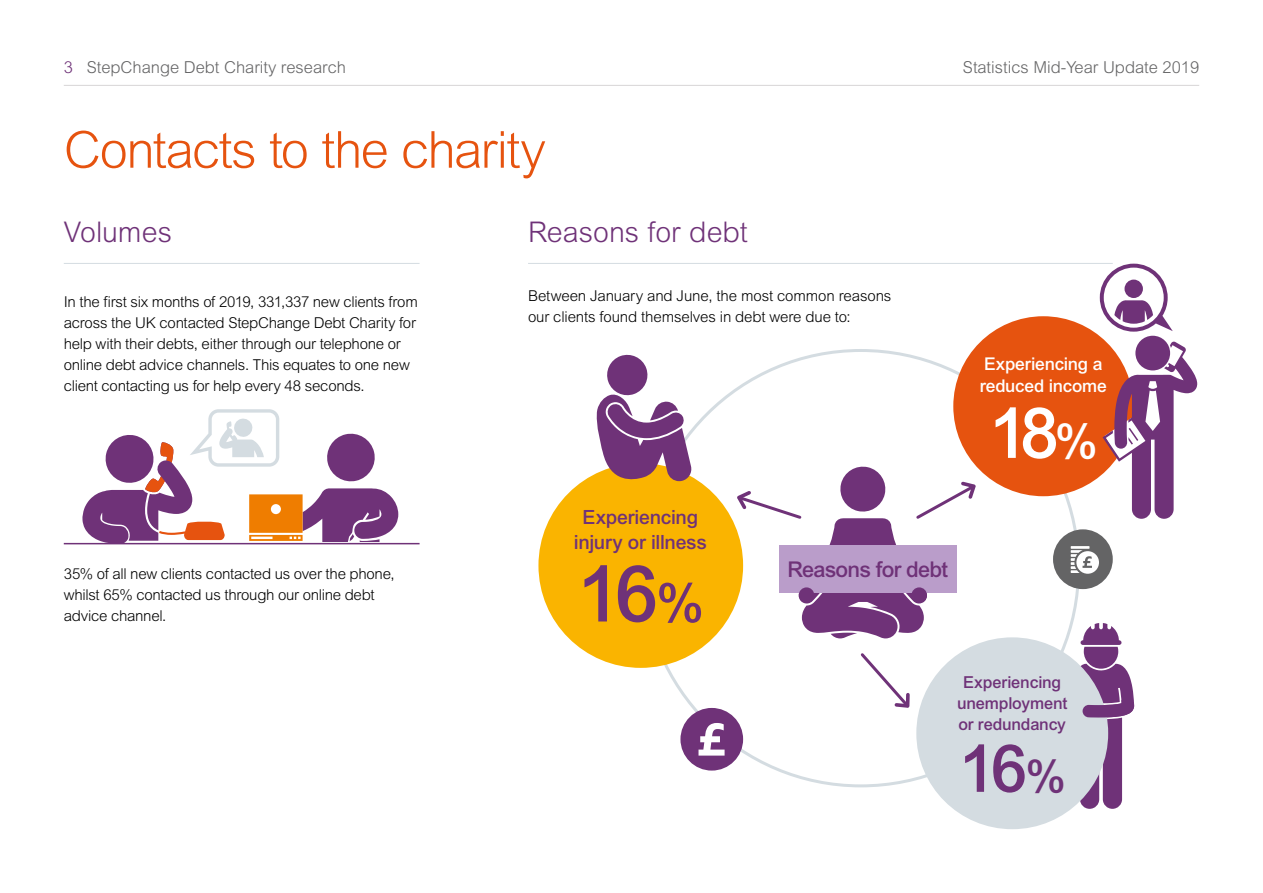
<style>
.page{position:relative;width:1263px;height:893px;background:#fff}
.page>*{position:absolute;margin:0;border:0;box-sizing:border-box;transform-origin:0 0}
.t1{font:500 78.3px "Arial";color:#6f3278}
.t2{font:500 70.35px "Arial";color:#fff}
.t3{font:500 66px "Arial";color:#6f3278}
.t4{font:300 51px "Arial";letter-spacing:-.035em;color:#e6530f}
.t5{font:300 28.5px "Arial";color:#6f3278}
.t6{font:500 21.75px "Arial";letter-spacing:-.03em;color:#6f3278}
.t7{font:500 19.65px/24.9px "Arial";letter-spacing:-.015em;color:#6f3278;text-align:center}
.t8{font:500 17.55px/22.4px "Arial";letter-spacing:-.01em;color:#fff}
.t9{font:300 16.5px "Arial";color:#646465}
.t10{font:500 16.5px/21px "Arial";letter-spacing:-.01em;color:#6f3278;text-align:center}
.t11{font:300 15px/21px "Arial";letter-spacing:-.02em;color:#000}
.s1{color:#6f3278}
.s2{font-size:53.4px}
.s3{font-size:48px}
.s4{font-size:45px}
</style>
<div class="page">
<hr style="left:64px;top:85px;width:1135px;height:1px;background:#dcdadb">
<hr style="left:64px;top:263px;width:356px;height:1px;background:#d4dce1">
<hr style="left:528px;top:263px;width:585px;height:1px;background:#d4dce1">
<hr style="left:64px;top:543px;width:356px;height:1px;background:#6f3278">
<div style="left:1053px;top:529px;width:60px;height:60px;background:#646465;border-radius:50%"></div>
<svg style="left:1071px;top:546px;width:28px;height:28px"></svg>
<div style="left:680px;top:708px;width:63px;height:63px;background:#6f3278;border-radius:50%"></div>
<svg style="left:698px;top:723px;width:26px;height:33px"></svg>
<div style="left:953px;top:316px;width:180px;height:180px;background:#e6530f;border-radius:50%"></div>
<div style="left:916px;top:637px;width:192px;height:192px;background:#d4dce1;border-radius:50%"></div>
<div style="left:538px;top:463px;width:205px;height:205px;background:#fab400;border-radius:50%"></div>
<svg style="left:860px;top:653px;width:50px;height:55px"></svg>
<svg style="left:1072px;top:623px;width:62px;height:186px"></svg>
<svg style="left:734px;top:464px;width:244px;height:174px"></svg>
<div style="left:779px;top:546px;width:177px;height:47px;background:#ba9dca"></div>
<div style="left:799px;top:587px;width:15px;height:16px;background:#6f3278;border-radius:50%"></div>
<div style="left:911px;top:587px;width:16px;height:16px;background:#6f3278;border-radius:50%"></div>
<svg style="left:594px;top:354px;width:98px;height:128px"></svg>
<svg style="left:1102px;top:341px;width:95px;height:178px"></svg>
<div style="left:1135px;top:336px;width:35px;height:34px;background:#6f3278;border-radius:50%"></div>
<svg style="left:1100px;top:264px;width:73px;height:68px"></svg>
<div style="left:1124px;top:280px;width:19px;height:18px;background:#6f3278;border-radius:50%"></div>
<svg style="left:82px;top:409px;width:316px;height:134px"></svg>
<p class="t9" style="left:64px;top:57px;width:284px"><span class="s1">3</span> StepChange Debt Charity research</p>
<p class="t9" style="left:963px;top:57px;width:238px">Statistics Mid-Year Update 2019</p>
<h3 class="t4" style="left:64px;top:121px;width:483px">Contacts to the charity</h3>
<h3 class="t5" style="left:64px;top:215px;width:110px">Volumes</h3>
<h3 class="t5" style="left:528px;top:215px;width:221px">Reasons for debt</h3>
<p class="t11" style="left:64px;top:291px;width:356px">In the first six months of 2019, 331,337 new clients from across the UK contacted StepChange Debt Charity for help with their debts, either through our telephone or online debt advice channels. This equates to one new client contacting us for help every 48 seconds.</p>
<p class="t11" style="left:64px;top:563px;width:332px">35% of all new clients contacted us over the phone, whilst 65% contacted us through our online debt advice channel.</p>
<p class="t11" style="left:528px;top:285px;width:365px">Between January and June, the most common reasons our clients found themselves in debt were due to:</p>
<h3 class="t7" style="left:574px;top:504px;width:134px">Experiencing injury or illness</h3>
<h1 class="t1" style="left:577px;top:548px;width:128px">16<span class="s2">%</span></h1>
<h3 class="t6" style="left:787px;top:556px;width:162px">Reasons for debt</h3>
<p class="t8" style="left:980px;top:353px;width:129px">Experiencing a reduced income</p>
<h2 class="t2" style="left:989px;top:392px;width:110px">18<span class="s3">%</span></h2>
<p class="t10" style="left:957px;top:672px;width:112px">Experiencing unemployment or redundancy</p>
<h3 class="t3" style="left:959px;top:730px;width:108px">16<span class="s4">%</span></h3>
</div>
